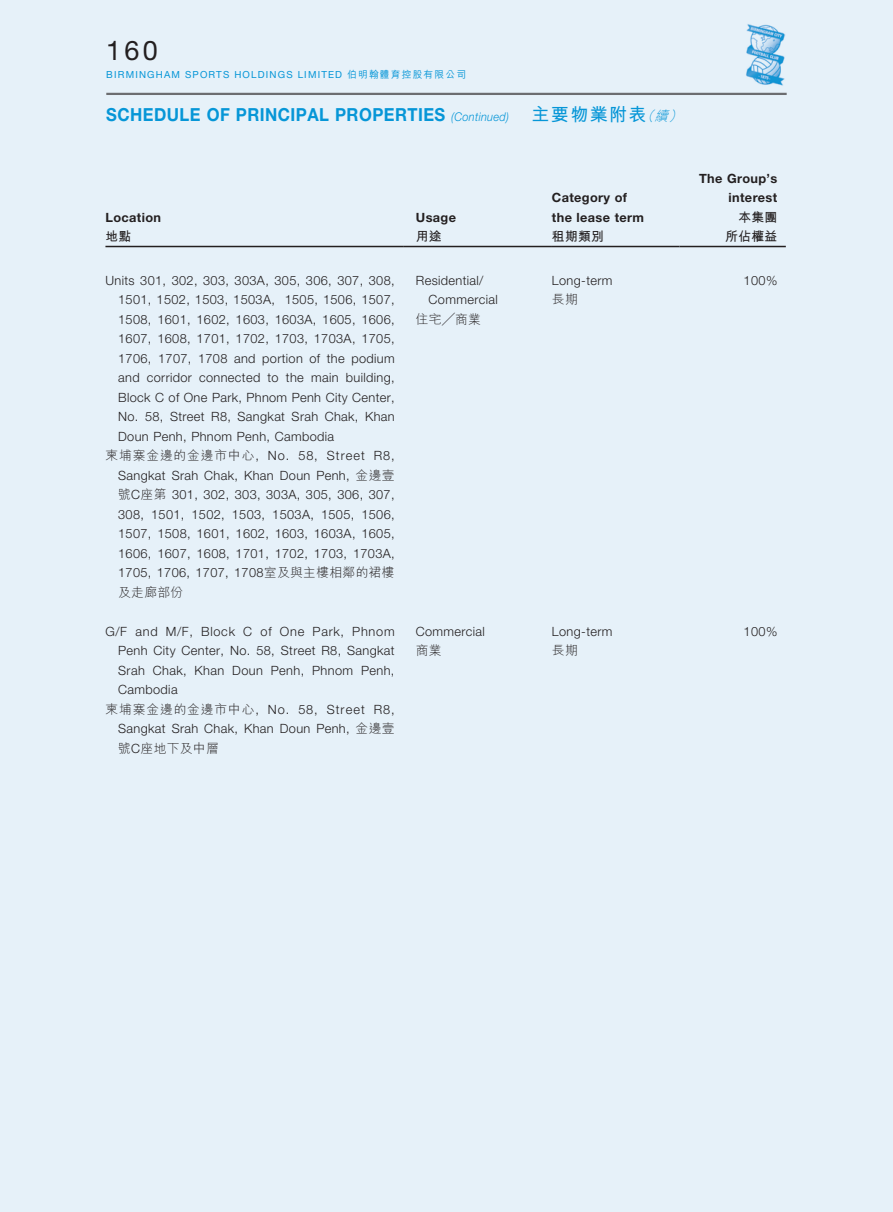
<style>
.page{position:relative;width:893px;height:1212px;background:#e6f1f9}
.page>*{position:absolute;margin:0;border:0;box-sizing:border-box;transform-origin:0 0}
.t1{font:27px "Helvetica Neue LT Std";color:#231f20}
.t2{font:700 18px "Helvetica Neue LT Std";letter-spacing:.03em;color:#0696d7;scale:.92 1}
._50_Table_txt{font:300 12.75px/19.5px "Helvetica Neue LT Std";letter-spacing:.03em;color:#231f20;text-align:justify}
._50_Table_txt-2{font:700 12.75px "Helvetica Neue LT Std";letter-spacing:.03em;color:#231f20}
._50_Table_txt-3{font:700 12.75px "M Hei HK";letter-spacing:.03em;color:#231f20}
._50_Table_txt-4{font:300 12.75px "M Hei HK";letter-spacing:.03em;color:#231f20}
.t3{font:9.75px "Helvetica Neue LT Std";letter-spacing:.12em;color:#0696d7}
.s1{font-family:"M Hei HK";font-weight:500}
.s2{font-weight:300;font-style:italic;font-size:12px}
.s3{font-family:"M Hei HK"}
.s4{font-family:"M Hei HK";font-weight:300;font-style:italic;font-size:13.5px}
</style>
<div class="page">
<hr style="left:106px;top:93px;width:681px;height:2px;background:#6c6d70">
<img style="left:746px;top:24px;width:40px;height:62px">
<hr style="left:105px;top:246px;width:298px;height:1px;background:#231f20">
<hr style="left:403px;top:246px;width:149px;height:1px;background:#231f20">
<hr style="left:552px;top:246px;width:127px;height:1px;background:#231f20">
<hr style="left:679px;top:246px;width:107px;height:1px;background:#231f20">
<h1 class="t1" style="left:106px;top:34px;width:53px">160</h1>
<p class="t3" style="left:106px;top:68px;width:361px">BIRMINGHAM SPORTS HOLDINGS LIMITED <span class="s1">伯明翰體育控股有限公司</span></p>
<h2 class="t2" style="left:106px;top:103px;width:632px">SCHEDULE OF PRINCIPAL PROPERTIES <span class="s2">(Continued)</span> <span class="s3">主要物業附表</span><span class="s4">（續）</span></h2>
<p class="_50_Table_txt-2" style="left:105px;top:209px;width:57px">Location</p>
<p class="_50_Table_txt-3" style="left:105px;top:227px;width:27px">地點</p>
<p class="_50_Table_txt" style="left:118px;top:270px;width:278px;text-indent:-13px">Units 301, 302, 303, 303A, 305, 306, 307, 308, 1501, 1502, 1503, 1503A, 1505, 1506, 1507, 1508, 1601, 1602, 1603, 1603A, 1605, 1606, 1607, 1608, 1701, 1702, 1703, 1703A, 1705, 1706, 1707, 1708 and portion of the podium and corridor connected to the main building, Block C of One Park, Phnom Penh City Center, No. 58, Street R8, Sangkat Srah Chak, Khan Doun Penh, Phnom Penh, Cambodia</p>
<p class="_50_Table_txt" style="left:118px;top:446px;width:278px;text-indent:-13px"><span class="s3">柬埔寨金邊的金邊市中心</span>, No. 58, Street R8, Sangkat Srah Chak, Khan Doun Penh, <span class="s3">金邊壹號</span>C<span class="s3">座第</span> 301, 302, 303, 303A, 305, 306, 307, 308, 1501, 1502, 1503, 1503A, 1505, 1506, 1507, 1508, 1601, 1602, 1603, 1603A, 1605, 1606, 1607, 1608, 1701, 1702, 1703, 1703A, 1705, 1706, 1707, 1708<span class="s3">室及與主樓相鄰的裙樓及走廊部份</span></p>
<p class="_50_Table_txt" style="left:118px;top:621px;width:278px;text-indent:-13px">G/F and M/F, Block C of One Park, Phnom Penh City Center, No. 58, Street R8, Sangkat Srah Chak, Khan Doun Penh, Phnom Penh, Cambodia</p>
<p class="_50_Table_txt" style="left:118px;top:699px;width:278px;text-indent:-13px"><span class="s3">柬埔寨金邊的金邊市中心</span>, No. 58, Street R8, Sangkat Srah Chak, Khan Doun Penh, <span class="s3">金邊壹號</span>C<span class="s3">座地下及中層</span></p>
<p class="_50_Table_txt-2" style="left:416px;top:209px;width:42px">Usage</p>
<p class="_50_Table_txt-3" style="left:416px;top:227px;width:27px">用途</p>
<p class="_50_Table_txt" style="left:429px;top:270px;width:71px;text-indent:-13px">Residential/<br>Commercial</p>
<p class="_50_Table_txt-4" style="left:416px;top:310px;width:67px">住宅╱商業</p>
<p class="_50_Table_txt" style="left:416px;top:621px;width:71px">Commercial</p>
<p class="_50_Table_txt-4" style="left:416px;top:642px;width:27px">商業</p>
<p class="_50_Table_txt-2" style="left:552px;top:190px;width:77px">Category of</p>
<p class="_50_Table_txt-2" style="left:552px;top:209px;width:94px">the lease term</p>
<p class="_50_Table_txt-3" style="left:552px;top:227px;width:54px">租期類別</p>
<p class="_50_Table_txt" style="left:552px;top:270px;width:62px">Long-term</p>
<p class="_50_Table_txt-4" style="left:552px;top:291px;width:27px">長期</p>
<p class="_50_Table_txt" style="left:552px;top:621px;width:62px">Long-term</p>
<p class="_50_Table_txt-4" style="left:552px;top:642px;width:27px">長期</p>
<p class="_50_Table_txt-2" style="left:699px;top:170px;width:80px">The Group’s</p>
<p class="_50_Table_txt-2" style="left:729px;top:190px;width:50px">interest</p>
<p class="_50_Table_txt-3" style="left:738px;top:208px;width:40px">本集團</p>
<p class="_50_Table_txt-3" style="left:725px;top:227px;width:54px">所佔權益</p>
<p class="_50_Table_txt" style="left:744px;top:270px;width:35px">100%</p>
<p class="_50_Table_txt" style="left:744px;top:621px;width:35px">100%</p>
</div>
